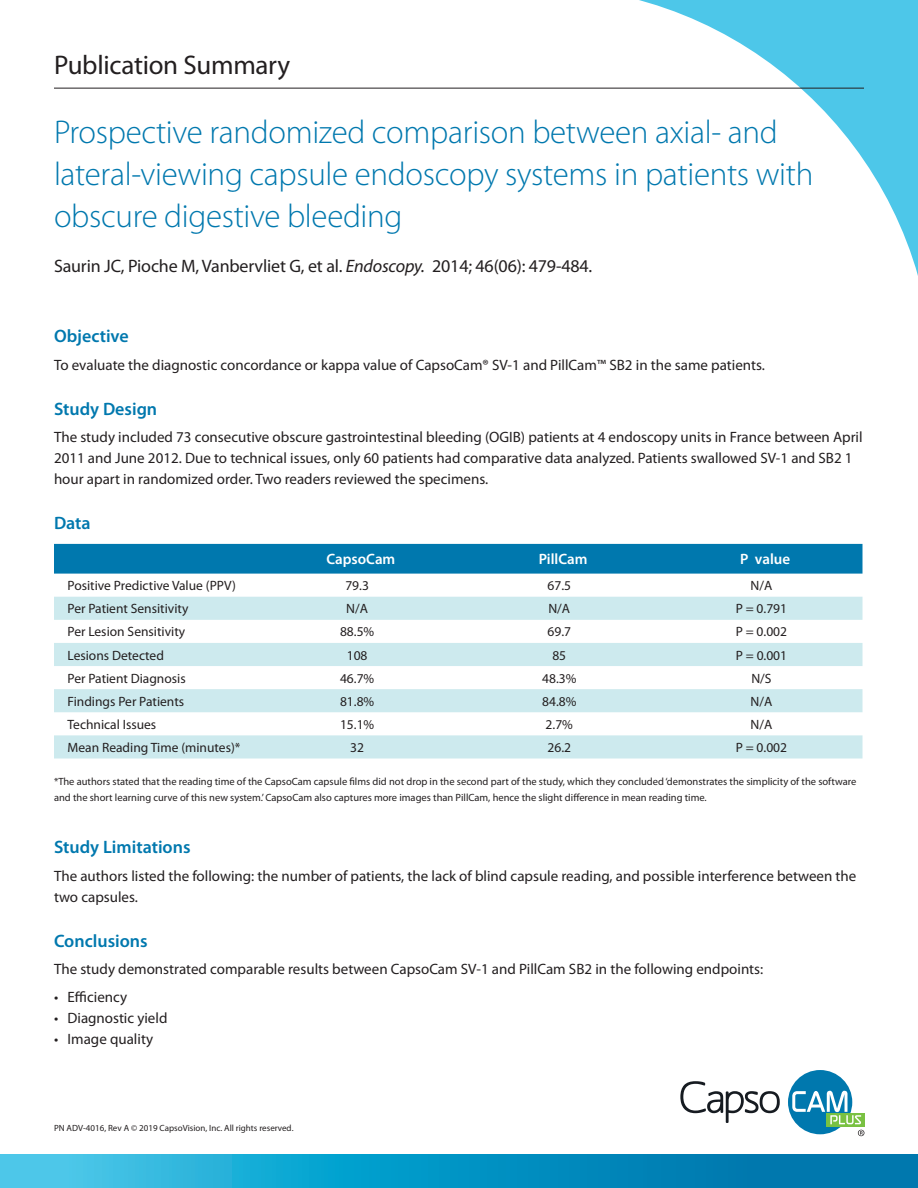
<style>
.page{position:relative;width:918px;height:1188px;background:#fff}
.page>*{position:absolute;margin:0;border:0;box-sizing:border-box;transform-origin:0 0}
.t1{font:300 33px/42px "Myriad Pro";letter-spacing:-.01em;color:#0078ae}
.t2{font:27px "Myriad Pro";letter-spacing:-.01em;color:#231f20}
.t3{font:18px "Myriad Pro";letter-spacing:-.01em;color:#231f20}
.t4{font:600 18px "Myriad Pro";color:#0078ae}
.t5{font:15px/21px "Myriad Pro";color:#231f20}
.t6{font:600 15px "Myriad Pro";color:#fff}
.t7{font:13.5px "Myriad Pro";color:#231f20}
.t8{font:10.5px/16.5px "Myriad Pro";color:#231f20}
.t9{font:9px "Myriad Pro";color:#231f20}
.s1{font-style:italic}
</style>
<div class="page">
<svg style="left:536px;top:0;width:382px;height:276px"></svg>
<svg style="left:0;top:1154px;width:918px;height:34px;background:#1198c7"></svg>
<svg style="left:680px;top:1081px;width:100px;height:42px"></svg>
<div style="left:788px;top:1070px;width:64px;height:64px;background:#0078ae;border-radius:50%"></div>
<svg style="left:827px;top:1113px;width:38px;height:14px"></svg>
<svg style="left:792px;top:1091px;width:69px;height:33px"></svg>
<svg style="left:858px;top:1130px;width:6px;height:6px"></svg>
<hr style="left:54px;top:88px;width:810px;height:1px;background:#231f20">
<div style="left:54px;top:544px;width:808px;height:30px;background:#0078ae"></div>
<svg style="left:54px;top:597px;width:808px;height:162px"></svg>
<div style="left:54px;top:689px;width:808px;height:23px;background:#cdeaee"></div>
<h2 class="t2" style="left:54px;top:49px;width:238px">Publication Summary</h2>
<h1 class="t1" style="left:54px;top:111px;width:761px">Prospective randomized comparison between axial- and lateral-viewing capsule endoscopy systems in patients with obscure digestive bleeding</h1>
<p class="t3" style="left:54px;top:254px;width:540px">Saurin JC, Pioche M, Vanbervliet G, et al. <span class="s1">Endoscopy.</span> 2014; 46(06): 479-484.</p>
<p class="t4" style="left:54px;top:324px;width:76px">Objective</p>
<p class="t5" style="left:54px;top:354px;width:713px">To evaluate the diagnostic concordance or kappa value of CapsoCam® SV-1 and PillCam™ SB2 in the same patients.</p>
<p class="t4" style="left:54px;top:397px;width:105px">Study Design</p>
<p class="t5" style="left:54px;top:427px;width:810px">The study included 73 consecutive obscure gastrointestinal bleeding (OGIB) patients at 4 endoscopy units in France between April<br>2011 and June 2012. Due to technical issues, only 60 patients had comparative data analyzed. Patients swallowed SV-1 and SB2 1 hour apart in randomized order. Two readers reviewed the specimens.</p>
<p class="t4" style="left:54px;top:512px;width:38px">Data</p>
<p class="t6" style="left:327px;top:550px;width:70px">CapsoCam</p>
<p class="t6" style="left:539px;top:550px;width:50px">PillCam</p>
<p class="t6" style="left:740px;top:550px;width:51px">P value</p>
<p class="t7" style="left:68px;top:577px;width:170px">Positive Predictive Value (PPV)</p>
<p class="t7" style="left:345px;top:577px;width:25px">79.3</p>
<p class="t7" style="left:548px;top:577px;width:25px">67.5</p>
<p class="t7" style="left:751px;top:577px;width:23px">N/A</p>
<p class="t7" style="left:68px;top:600px;width:123px">Per Patient Sensitivity</p>
<p class="t7" style="left:346px;top:600px;width:23px">N/A</p>
<p class="t7" style="left:548px;top:600px;width:23px">N/A</p>
<p class="t7" style="left:736px;top:600px;width:53px">P = 0.791</p>
<p class="t7" style="left:68px;top:624px;width:119px">Per Lesion Sensitivity</p>
<p class="t7" style="left:340px;top:624px;width:36px">88.5%</p>
<p class="t7" style="left:548px;top:624px;width:25px">69.7</p>
<p class="t7" style="left:736px;top:624px;width:53px">P = 0.002</p>
<p class="t7" style="left:67px;top:647px;width:98px">Lesions Detected</p>
<p class="t7" style="left:347px;top:647px;width:22px">108</p>
<p class="t7" style="left:552px;top:647px;width:15px">85</p>
<p class="t7" style="left:736px;top:647px;width:53px">P = 0.001</p>
<p class="t7" style="left:68px;top:670px;width:120px">Per Patient Diagnosis</p>
<p class="t7" style="left:340px;top:670px;width:36px">46.7%</p>
<p class="t7" style="left:542px;top:670px;width:36px">48.3%</p>
<p class="t7" style="left:751px;top:670px;width:22px">N/S</p>
<p class="t7" style="left:67px;top:693px;width:118px">Findings Per Patients</p>
<p class="t7" style="left:340px;top:693px;width:36px">81.8%</p>
<p class="t7" style="left:542px;top:693px;width:36px">84.8%</p>
<p class="t7" style="left:751px;top:693px;width:23px">N/A</p>
<p class="t7" style="left:67px;top:716px;width:90px">Technical Issues</p>
<p class="t7" style="left:340px;top:716px;width:36px">15.1%</p>
<p class="t7" style="left:546px;top:716px;width:29px">2.7%</p>
<p class="t7" style="left:751px;top:716px;width:23px">N/A</p>
<p class="t7" style="left:67px;top:739px;width:174px">Mean Reading Time (minutes)*</p>
<p class="t7" style="left:350px;top:739px;width:15px">32</p>
<p class="t7" style="left:548px;top:739px;width:25px">26.2</p>
<p class="t7" style="left:736px;top:739px;width:53px">P = 0.002</p>
<p class="t8" style="left:54px;top:773px;width:804px">*The authors stated that the reading time of the CapsoCam capsule films did not drop in the second part of the study, which they concluded ‘demonstrates the simplicity of the software and the short learning curve of this new system.’ CapsoCam also captures more images than PillCam, hence the slight difference in mean reading time.</p>
<p class="t4" style="left:54px;top:835px;width:138px">Study Limitations</p>
<p class="t5" style="left:54px;top:865px;width:804px">The authors listed the following: the number of patients, the lack of blind capsule reading, and possible interference between the two capsules.</p>
<p class="t4" style="left:54px;top:929px;width:95px">Conclusions</p>
<p class="t5" style="left:54px;top:958px;width:711px">The study demonstrated comparable results between CapsoCam SV-1 and PillCam SB2 in the following endpoints:</p>
<p class="t5" style="left:54px;top:986px;width:75px">• Efficiency</p>
<p class="t5" style="left:54px;top:1007px;width:115px">• Diagnostic yield</p>
<p class="t5" style="left:54px;top:1028px;width:101px">• Image quality</p>
<p class="t9" style="left:54px;top:1123px;width:241px">PN ADV-4016, Rev A © 2019 CapsoVision, Inc. All rights reserved.</p>
</div>
